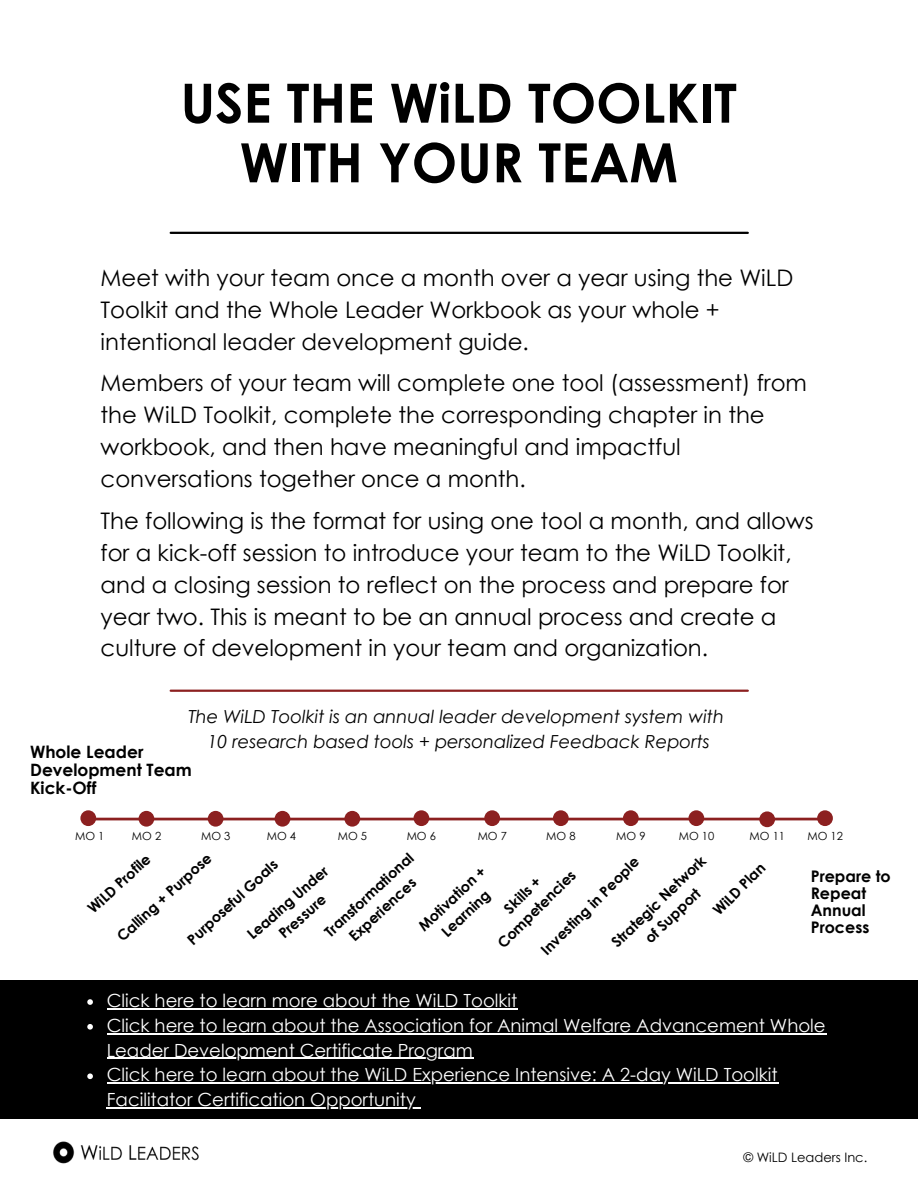
<style>
.page{position:relative;width:918px;height:1188px;background:#fff}
.page>*{position:absolute;margin:0;border:0;box-sizing:border-box;transform-origin:0 0}
.t1{font:700 54.15px "Century Gothic";color:#000}
.t2{font:22.8px/32px "Century Gothic";color:#000}
.t3{font:18.15px/24.8px "Century Gothic";color:#fff}
.t4{font:italic 18px "Century Gothic";color:#000}
.t5{font:700 17.1px "Century Gothic";color:#000}
.t6{font:700 15.9px/17px "Century Gothic";color:#000}
.t7{font:700 14.55px/20px "Century Gothic";color:#000;text-align:center}
.t8{font:13.05px "Century Gothic";color:#010101}
.t9{font:11.25px "Century Gothic";color:#000}
</style>
<div class="page">
<hr style="left:171px;top:232px;width:577px;height:2px;background:#000">
<div style="left:0;top:980px;width:918px;height:139px;background:#000"></div>
<svg style="left:96px;top:818px;width:721px;height:2px"></svg>
<div style="left:139px;top:811px;width:15px;height:16px;background:#8c2020;border-radius:50%"></div>
<div style="left:208px;top:811px;width:15px;height:16px;background:#8c2020;border-radius:50%"></div>
<div style="left:275px;top:811px;width:15px;height:16px;background:#8c2020;border-radius:50%"></div>
<div style="left:344px;top:811px;width:16px;height:16px;background:#8c2020;border-radius:50%"></div>
<div style="left:414px;top:810px;width:15px;height:16px;background:#8c2020;border-radius:50%"></div>
<div style="left:484px;top:810px;width:16px;height:16px;background:#8c2020;border-radius:50%"></div>
<div style="left:553px;top:810px;width:16px;height:16px;background:#8c2020;border-radius:50%"></div>
<div style="left:623px;top:810px;width:16px;height:16px;background:#8c2020;border-radius:50%"></div>
<div style="left:688px;top:810px;width:16px;height:16px;background:#8c2020;border-radius:50%"></div>
<div style="left:759px;top:811px;width:16px;height:16px;background:#8c2020;border-radius:50%"></div>
<div style="left:817px;top:810px;width:16px;height:16px;background:#8c2020;border-radius:50%"></div>
<div style="left:80px;top:810px;width:16px;height:16px;background:#8c2020;border-radius:50%"></div>
<hr style="left:171px;top:690px;width:577px;height:2px;background:#8c2020">
<img style="left:53px;top:1141px;width:146px;height:23px">
<svg style="left:87px;top:999px;width:6px;height:6px"></svg>
<hr style="left:107px;top:1008px;width:411px;height:1px;background:#fff">
<svg style="left:87px;top:1024px;width:6px;height:6px"></svg>
<hr style="left:107px;top:1033px;width:719px;height:1px;background:#fff">
<hr style="left:107px;top:1058px;width:366px;height:1px;background:#fff">
<svg style="left:87px;top:1073px;width:6px;height:6px"></svg>
<hr style="left:107px;top:1082px;width:671px;height:2px;background:#fff">
<hr style="left:107px;top:1107px;width:309px;height:1px;background:#fff">
<p class="t1" style="left:181px;top:68px;width:558px">USE THE WiLD TOOLKIT</p>
<p class="t1" style="left:240px;top:128px;width:440px">WITH YOUR TEAM</p>
<p class="t2" style="left:101px;top:261px;width:694px">Meet with your team once a month over a year using the WiLD<br>Toolkit and the Whole Leader Workbook as your whole + intentional leader development guide.</p>
<p class="t2" style="left:101px;top:366px;width:708px">Members of your team will complete one tool (assessment) from the WiLD Toolkit, complete the corresponding chapter in the workbook, and then have meaningful and impactful conversations together once a month.</p>
<p class="t2" style="left:101px;top:504px;width:715px">The following is the format for using one tool a month, and allows for a kick-off session to introduce your team to the WiLD Toolkit, and a closing session to reflect on the process and prepare for year two. This is meant to be an annual process and create a culture of development in your team and organization.</p>
<p class="t4" style="left:188px;top:705px;width:537px">The WiLD Toolkit is an annual leader development system with</p>
<p class="t4" style="left:208px;top:730px;width:504px">10 research based tools + personalized Feedback Reports</p>
<p class="t5" style="left:30px;top:741px;width:115px">Whole Leader</p>
<p class="t5" style="left:30px;top:759px;width:163px">Development Team</p>
<p class="t5" style="left:30px;top:777px;width:68px">Kick-Off</p>
<p class="t9" style="left:75px;top:829px;width:31px">MO 1</p>
<p class="t9" style="left:132px;top:829px;width:31px">MO 2</p>
<p class="t9" style="left:201px;top:829px;width:31px">MO 3</p>
<p class="t9" style="left:267px;top:829px;width:31px">MO 4</p>
<p class="t9" style="left:338px;top:829px;width:31px">MO 5</p>
<p class="t9" style="left:407px;top:829px;width:31px">MO 6</p>
<p class="t9" style="left:478px;top:829px;width:31px">MO 7</p>
<p class="t9" style="left:546px;top:829px;width:31px">MO 8</p>
<p class="t9" style="left:616px;top:829px;width:31px">MO 9</p>
<p class="t9" style="left:679px;top:829px;width:37px">MO 10</p>
<p class="t9" style="left:750px;top:829px;width:37px">MO 11</p>
<p class="t9" style="left:807px;top:829px;width:37px">MO 12</p>
<p class="t7" style="left:112px;top:931px;width:124px;rotate:-43deg">Calling + Purpose</p>
<p class="t7" style="left:320px;top:926px;width:117px;rotate:-43deg">Transformational<br>Experiences</p>
<p class="t7" style="left:607px;top:937px;width:126px;rotate:-44deg">Strategic Network of Support</p>
<p class="t7" style="left:83px;top:903px;width:81px;rotate:-43deg">WiLD Profile</p>
<p class="t7" style="left:536px;top:945px;width:133px;rotate:-45deg">Investing in People</p>
<p class="t7" style="left:183px;top:934px;width:119px;rotate:-43deg">Purposeful Goals</p>
<p class="t7" style="left:414px;top:920px;width:88px;rotate:-43deg">Motivation +<br>Learning</p>
<p class="t7" style="left:479px;top:924px;width:105px;rotate:-45deg">Skills +<br>Competencies</p>
<p class="t7" style="left:708px;top:905px;width:68px;rotate:-45deg">WiLD Plan</p>
<p class="t7" style="left:242px;top:928px;width:104px;rotate:-41deg">Leading Under</p>
<p class="t7" style="left:274px;top:927px;width:59px;rotate:-41deg">Pressure</p>
<p class="t6" style="left:811px;top:867px;width:82px">Prepare to<br>Repeat<br>Annual<br>Process</p>
<p class="t3" style="left:107px;top:988px;width:412px">Click here to learn more about the WiLD Toolkit</p>
<p class="t3" style="left:107px;top:1012px;width:720px">Click here to learn about the Association for Animal Welfare Advancement Whole<br>Leader Development Certificate Program</p>
<p class="t3" style="left:107px;top:1062px;width:672px">Click here to learn about the WiLD Experience Intensive: A 2-day WiLD Toolkit<br>Facilitator Certification Opportunity</p>
<p class="t8" style="left:743px;top:1149px;width:125px">© WiLD Leaders Inc.</p>
</div>
